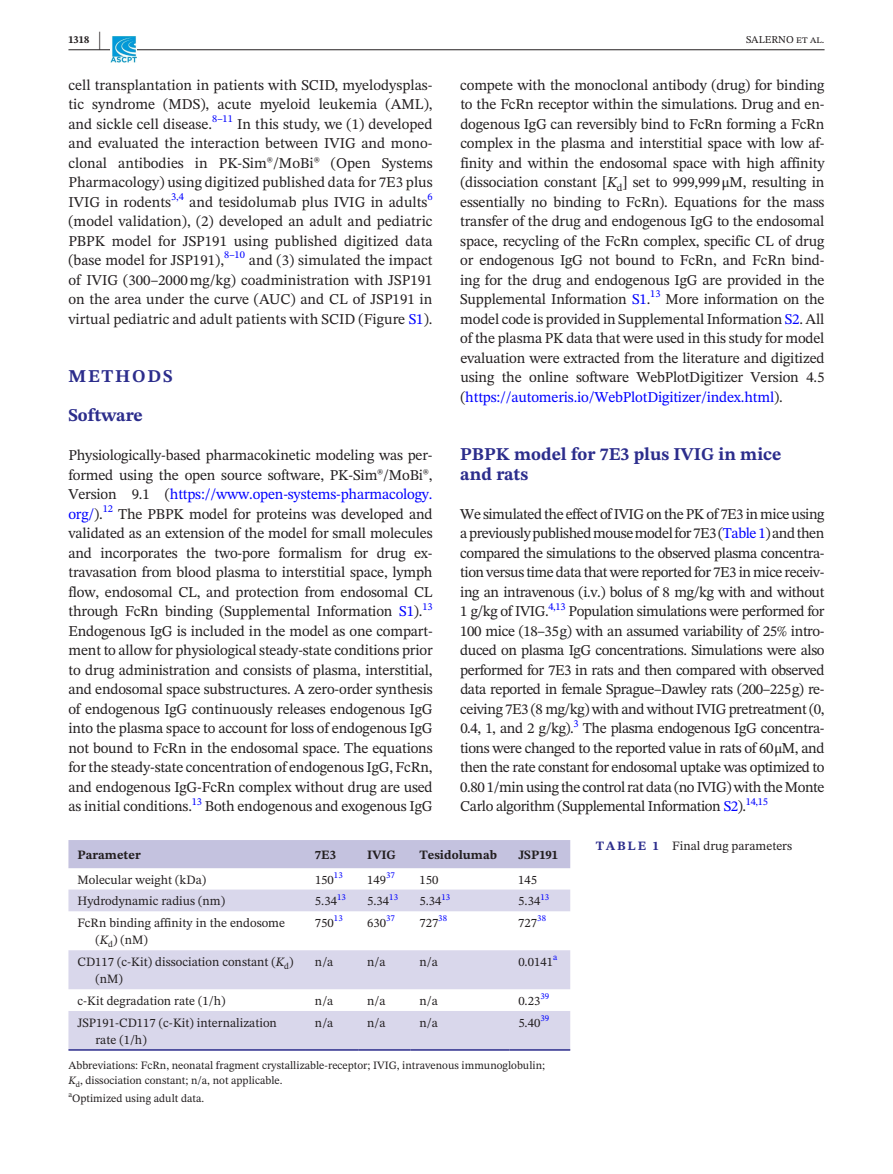
<style>
.page{position:relative;width:893px;height:1174px;background:#fff}
.page>*{position:absolute;margin:0;border:0;box-sizing:border-box;transform-origin:0 0}
.t1{font:700 18px/39px "STIX Two Text";color:#2c2d8c}
.t2{font:15px/19.5px "STIX Two Text";letter-spacing:-.01em;color:#231f20;text-align:justify}
.t3{font:12.75px/17.2px "STIX Two Text";color:#231f20}
.t4{font:700 12.75px "STIX Two Text";color:#231f20}
.t5{font:11.25px/15.8px "STIX Two Text";color:#231f20}
.t6{font:10.5px "STIX Two Text";letter-spacing:-.01em;color:#00f}
.t7{font:10.5px "STIX Two Text";color:#231f20}
.t8{font:700 10.5px "STIX Two Text";color:#231f20}
.t9{font:8.85px "STIX Two Text";color:#00f}
.t10{font:7.8px "STIX Two Text";color:#231f20}
.s1{font-size:21px}
.s2{font-style:italic}
.s3{font-family:"STIX"}
.s4{color:#00f}
.s5{font-weight:700;color:#2c2d8c}
</style>
<div class="page">
<hr style="left:68px;top:49px;width:756px;height:1px;background:#231f20">
<img style="left:111px;top:37px;width:25px;height:25px">
<div style="left:68px;top:840px;width:502px;height:28px;background:#c4c2df"></div>
<svg style="left:68px;top:889px;width:502px;height:160px;fill:#d9d7eb"></svg>
<hr style="left:68px;top:1049px;width:238px;height:1px;background:#2c2d8c">
<hr style="left:306px;top:1049px;width:52px;height:1px;background:#2c2d8c">
<hr style="left:358px;top:1049px;width:52px;height:1px;background:#2c2d8c">
<hr style="left:410px;top:1049px;width:99px;height:1px;background:#2c2d8c">
<hr style="left:509px;top:1049px;width:61px;height:1px;background:#2c2d8c">
<p class="t8" style="left:68px;top:32px;width:34px">1318 <span class="s1">|</span></p>
<p class="t7" style="left:746px;top:32px;width:80px">SALERNO et al.</p>
<p class="t2" style="left:68px;top:75px;width:366px">cell transplantation in patients with SCID, myelodysplas&shy;tic syndrome (MDS), acute myeloid leukemia (AML), and sickle cell disease.</p>
<p class="t2" style="left:460px;top:75px;width:366px">compete with the monoclonal antibody (drug) for binding to the FcRn receptor within the simulations. Drug and en&shy;dogenous IgG can reversibly bind to FcRn forming a FcRn complex in the plasma and interstitial space with low af&shy;finity and within the endosomal space with high affinity (dissociation constant [<span class="s2">K</span><sub>d</sub>] set to 999,999<span class="s3">μ</span>M, resulting in essentially no binding to FcRn). Equations for the mass transfer of the drug and endogenous IgG to the endosomal space, recycling of the FcRn complex, specific CL of drug or endogenous IgG not bound to FcRn, and FcRn bind&shy;ing for the drug and endogenous IgG are provided in the Supplemental Information <span class="s4">S1</span>.</p>
<p class="t6" style="left:212px;top:111px;width:22px">8–11</p>
<p class="t2" style="left:68px;top:114px;width:366px;text-indent:169px">In this study, we (1) developed and evaluated the interaction between IVIG and mono&shy;clonal antibodies in PK-Sim®/MoBi® (Open Systems Pharmacology) using digitized published data for 7E3 plus IVIG in rodents</p>
<p class="t6" style="left:171px;top:189px;width:15px">3,4</p>
<p class="t2" style="left:189px;top:192px;width:240px">and tesidolumab plus IVIG in adults</p>
<p class="t6" style="left:427px;top:189px;width:7px">6</p>
<p class="t2" style="left:68px;top:211px;width:366px">(model validation), (2) developed an adult and pediatric PBPK model for JSP191 using published digitized data (base model for JSP191),</p>
<p class="t6" style="left:224px;top:247px;width:22px">8–10</p>
<p class="t2" style="left:68px;top:250px;width:366px;text-indent:180px">and (3) simulated the impact of IVIG (300–2000mg/kg) coadministration with JSP191 on the area under the curve (AUC) and CL of JSP191 in virtual pediatric and adult patients with SCID (Figure <span class="s4">S1</span>).</p>
<p class="t6" style="left:650px;top:286px;width:12px">13</p>
<p class="t2" style="left:460px;top:289px;width:366px;text-indent:205px">More information on the model code is provided in Supplemental Information <span class="s4">S2</span>. All of the plasma PK data that were used in this study for model evaluation were extracted from the literature and digitized using the online software WebPlotDigitizer Version 4.5 (<span class="s4">https://automeris.io/WebPlotDigitizer/index.html</span>).</p>
<p class="t1" style="left:68px;top:357px;width:106px">METHODS<br>Software</p>
<p class="t2" style="left:68px;top:445px;width:366px">Physiologically-based pharmacokinetic modeling was per&shy;formed using the open source software, PK-Sim®/MoBi®, Version 9.1 (<span class="s4">https://www.open-systems-pharmacology. org/</span>).</p>
<p class="t1" style="left:460px;top:445px;width:323px;line-height:19.5px">PBPK model for 7E3 plus IVIG in mice and rats</p>
<p class="t2" style="left:460px;top:504px;width:366px">We simulated the effect of IVIG on the PK of 7E3 in mice using apreviouslypublishedmousemodelfor7E3(<span class="s4">Table 1</span>)andthen compared the simulations to the observed plasma concentra&shy;tion versus time data that were reported for 7E3 in mice receiv&shy;ing an intravenous (i.v.) bolus of 8 mg/kg with and without 1 g/kg of IVIG.</p>
<p class="t6" style="left:103px;top:501px;width:12px">12</p>
<p class="t2" style="left:68px;top:504px;width:366px;text-indent:50px">The PBPK model for proteins was developed and validated as an extension of the model for small molecules and incorporates the two-pore formalism for drug ex&shy;travasation from blood plasma to interstitial space, lymph flow, endosomal CL, and protection from endosomal CL through FcRn binding (Supplemental Information <span class="s4">S1</span>).</p>
<p class="t6" style="left:548px;top:598px;width:19px">4,13</p>
<p class="t6" style="left:422px;top:598px;width:12px">13</p>
<p class="t2" style="left:68px;top:621px;width:366px">Endogenous IgG is included in the model as one compart&shy;ment to allow for physiological steady-state conditions prior to drug administration and consists of plasma, interstitial, and endosomal space substructures. A zero-order synthesis of endogenous IgG continuously releases endogenous IgG into the plasma space to account for loss of endogenous IgG not bound to FcRn in the endosomal space. The equations for the steady-state concentration of endogenous IgG, FcRn, and endogenous IgG-FcRn complex without drug are used as initial conditions.</p>
<p class="t2" style="left:460px;top:601px;width:366px;text-indent:108px">Population simulations were performed for 100 mice (18–35g) with an assumed variability of 25% intro&shy;duced on plasma IgG concentrations. Simulations were also performed for 7E3 in rats and then compared with observed data reported in female Sprague–Dawley rats (200–225g) re&shy;ceiving 7E3 (8 mg/kg) with and without IVIG pretreatment (0, 0.4, 1, and 2 g/kg).</p>
<p class="t6" style="left:573px;top:715px;width:7px">3</p>
<p class="t2" style="left:460px;top:718px;width:366px;text-indent:123px">The plasma endogenous IgG concentra&shy;tions were changed to the reported value in rats of 60<span class="s3">μ</span>M, and then the rate constant for endosomal uptake was optimized to 0.80 1/min using the control rat data (no IVIG) with the Monte Carlo algorithm (Supplemental Information <span class="s4">S2</span>).</p>
<p class="t6" style="left:746px;top:793px;width:24px">14,15</p>
<p class="t6" style="left:192px;top:793px;width:12px">13</p>
<p class="t2" style="left:205px;top:796px;width:229px">Both endogenous and exogenous IgG</p>
<p class="t4" style="left:77px;top:845px;width:65px">Parameter</p>
<p class="t4" style="left:315px;top:845px;width:23px">7E3</p>
<p class="t4" style="left:367px;top:845px;width:30px">IVIG</p>
<p class="t4" style="left:419px;top:845px;width:79px">Tesidolumab</p>
<p class="t4" style="left:518px;top:845px;width:41px">JSP191</p>
<p class="t3" style="left:77px;top:870px;width:130px">Molecular weight (kDa)</p>
<p class="t3" style="left:315px;top:870px;width:20px">150</p>
<p class="t9" style="left:334px;top:868px;width:10px">13</p>
<p class="t3" style="left:367px;top:870px;width:29px">149<sup>37</sup></p>
<p class="t3" style="left:419px;top:870px;width:20px">150</p>
<p class="t3" style="left:518px;top:870px;width:20px">145</p>
<p class="t3" style="left:77px;top:892px;width:149px">Hydrodynamic radius (nm)</p>
<p class="t3" style="left:315px;top:892px;width:32px">5.34<sup>13</sup></p>
<p class="t3" style="left:367px;top:892px;width:24px">5.34</p>
<p class="t9" style="left:389px;top:890px;width:10px">13</p>
<p class="t9" style="left:441px;top:890px;width:10px">13</p>
<p class="t3" style="left:419px;top:892px;width:24px">5.34</p>
<p class="t9" style="left:540px;top:890px;width:10px">13</p>
<p class="t3" style="left:518px;top:892px;width:24px">5.34</p>
<p class="t3" style="left:95px;top:914px;width:191px;text-indent:-18px">FcRn binding affinity in the endosome (<span class="s2">K</span><sub>d</sub>) (nM)</p>
<p class="t3" style="left:315px;top:914px;width:29px">750<sup>13</sup></p>
<p class="t3" style="left:367px;top:914px;width:29px">630<sup>37</sup></p>
<p class="t3" style="left:419px;top:914px;width:29px">727<sup>38</sup></p>
<p class="t3" style="left:518px;top:914px;width:29px">727<sup>38</sup></p>
<p class="t3" style="left:95px;top:953px;width:199px;text-indent:-18px">CD117 (c-Kit) dissociation constant (<span class="s2">K</span><sub>d</sub>) (nM)</p>
<p class="t3" style="left:315px;top:953px;width:20px">n/a</p>
<p class="t3" style="left:367px;top:953px;width:20px">n/a</p>
<p class="t3" style="left:419px;top:953px;width:20px">n/a</p>
<p class="t3" style="left:518px;top:953px;width:40px">0.0141<sup>a</sup></p>
<p class="t3" style="left:77px;top:992px;width:150px">c-Kit degradation rate (1/h)</p>
<p class="t3" style="left:315px;top:992px;width:20px">n/a</p>
<p class="t3" style="left:367px;top:992px;width:20px">n/a</p>
<p class="t3" style="left:419px;top:992px;width:20px">n/a</p>
<p class="t3" style="left:518px;top:992px;width:32px">0.23<sup>39</sup></p>
<p class="t3" style="left:95px;top:1013px;width:183px;text-indent:-18px">JSP191-CD117 (c-Kit) internalization rate (1/h)</p>
<p class="t3" style="left:315px;top:1013px;width:20px">n/a</p>
<p class="t3" style="left:367px;top:1013px;width:20px">n/a</p>
<p class="t3" style="left:419px;top:1013px;width:20px">n/a</p>
<p class="t3" style="left:518px;top:1013px;width:32px">5.40<sup>39</sup></p>
<p class="t5" style="left:68px;top:1057px;width:478px">Abbreviations: FcRn, neonatal fragment crystallizable-receptor; IVIG, intravenous immunoglobulin;<br><span class="s2">K</span><sub>d</sub>, dissociation constant; n/a, not applicable.</p>
<p class="t10" style="left:68px;top:1089px;width:5px">a</p>
<p class="t5" style="left:72px;top:1090px;width:134px">Optimized using adult data.</p>
<p class="t3" style="left:596px;top:837px;width:198px"><span class="s5">TABLE 1</span> Final drug parameters</p>
</div>
